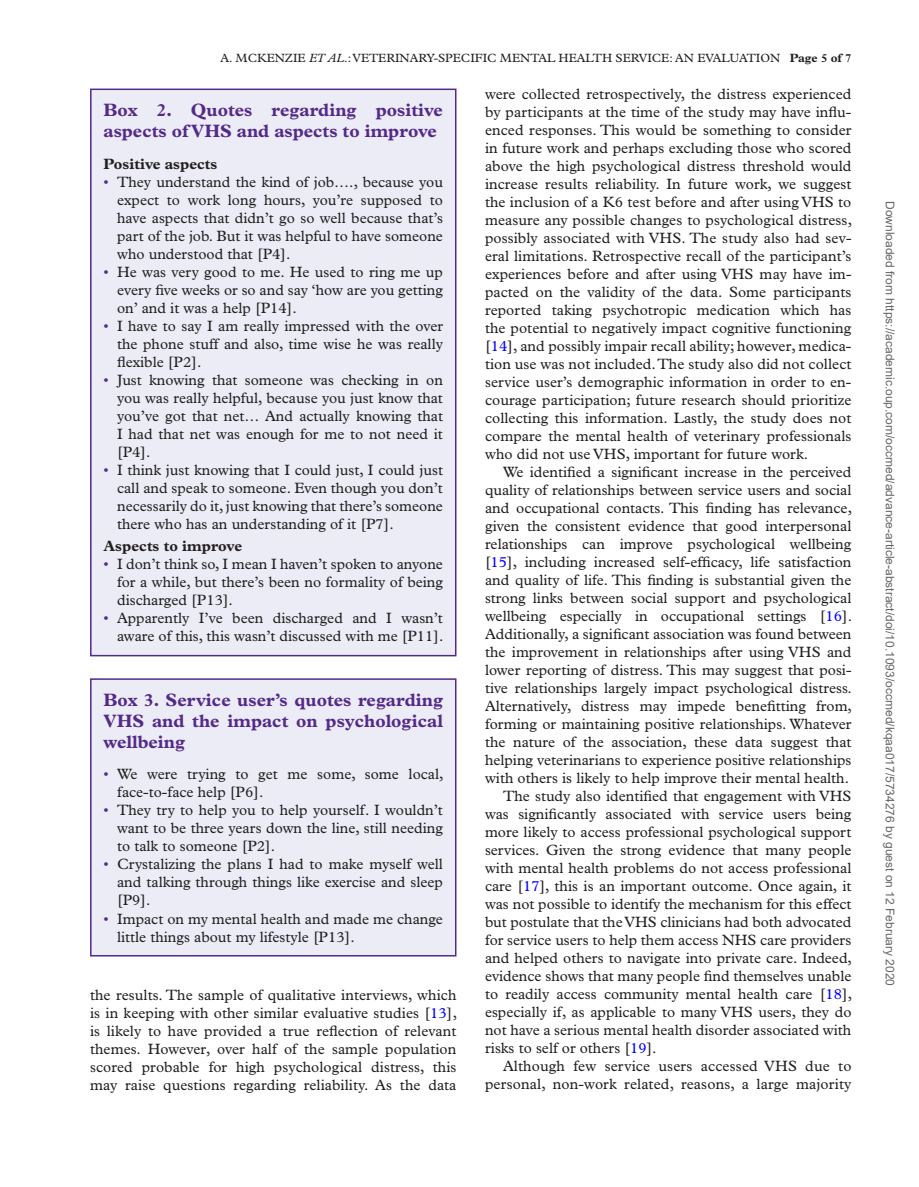
<style>
.page{position:relative;width:919px;height:1187px;background:#fff}
.page>*{position:absolute;margin:0;border:0;box-sizing:border-box;transform-origin:0 0}
.t1{font:700 18px/21px "Plantin Std";color:#542989}
.t2{font:15px/18px "Plantin Std";color:#231f20;text-align:justify}
.t3{font:700 15px "Plantin Std";color:#231f20}
.t4{font:12px "Arial";color:#666}
.t5{font:12px "Plantin Std";color:#231f20}
.s1{font-style:italic}
.s2{font-weight:700}
.s3{color:#542989}
.s4{color:#00f}
</style>
<div class="page">
<div style="left:91px;top:89px;width:364px;height:566px;background:#ebecf5"></div>
<div style="left:90px;top:89px;width:366px;height:567px;border:2px solid #542989"></div>
<div style="left:91px;top:679px;width:364px;height:276px;background:#ebecf5"></div>
<div style="left:90px;top:678px;width:366px;height:278px;border:2px solid #542989"></div>
<p class="t5" style="left:220px;top:51px;width:632px">A. MCKENZIE <span class="s1">ET AL</span>.: VETERINARY-SPECIFIC MENTAL HEALTH SERVICE: AN EVALUATION <span class="s2">Page 5 of 7</span></p>
<p class="t1" style="left:104px;top:99px;width:341px">Box 2. Quotes regarding positive aspects of VHS and aspects to improve</p>
<p class="t3" style="left:104px;top:154px;width:115px">Positive aspects</p>
<p class="t2" style="left:117px;top:173px;width:327px;text-indent:-14px"><span class="s3">•</span> They understand the kind of job…., because you expect to work long hours, you’re supposed to have aspects that didn’t go so well because that’s part of the job. But it was helpful to have someone who understood that [P4].</p>
<p class="t2" style="left:117px;top:263px;width:327px;text-indent:-14px"><span class="s3">•</span> He was very good to me. He used to ring me up every five weeks or so and say ‘how are you getting on’ and it was a help [P14].</p>
<p class="t2" style="left:117px;top:317px;width:327px;text-indent:-14px"><span class="s3">•</span> I have to say I am really impressed with the over the phone stuff and also, time wise he was really flexible [P2].</p>
<p class="t2" style="left:117px;top:371px;width:327px;text-indent:-14px"><span class="s3">•</span> Just knowing that someone was checking in on you was really helpful, because you just know that you’ve got that net… And actually knowing that I had that net was enough for me to not need it [P4].</p>
<p class="t2" style="left:117px;top:461px;width:327px;text-indent:-14px"><span class="s3">•</span> I think just knowing that I could just, I could just call and speak to someone. Even though you don’t necessarily do it, just knowing that there’s someone there who has an understanding of it [P7].</p>
<p class="t3" style="left:104px;top:537px;width:140px">Aspects to improve</p>
<p class="t2" style="left:117px;top:555px;width:327px;text-indent:-14px"><span class="s3">•</span> I don’t think so, I mean I haven’t spoken to anyone for a while, but there’s been no formality of being discharged [P13].</p>
<p class="t2" style="left:104px;top:609px;width:341px;text-align:right"><span class="s3">•</span> Apparently I’ve been discharged and I wasn’t aware of this, this wasn’t discussed with me [P11].</p>
<p class="t1" style="left:104px;top:689px;width:341px;text-align:justify">Box 3. Service user’s quotes regarding VHS and the impact on psychological wellbeing</p>
<p class="t2" style="left:117px;top:765px;width:328px;text-indent:-14px"><span class="s3">•</span> We were trying to get me some, some local, face-to-face help [P6].</p>
<p class="t2" style="left:117px;top:801px;width:327px;text-indent:-14px"><span class="s3">•</span> They try to help you to help yourself. I wouldn’t want to be three years down the line, still needing to talk to someone [P2].</p>
<p class="t2" style="left:117px;top:855px;width:327px;text-indent:-14px"><span class="s3">•</span> Crystalizing the plans I had to make myself well and talking through things like exercise and sleep [P9].</p>
<p class="t2" style="left:117px;top:909px;width:327px;text-indent:-14px"><span class="s3">•</span> Impact on my mental health and made me change little things about my lifestyle [P13].</p>
<p class="t2" style="left:90px;top:985px;width:368px">the results. The sample of qualitative interviews, which is in keeping with other similar evaluative studies [<span class="s4">13</span>], is likely to have provided a true reflection of relevant themes. However, over half of the sample population scored probable for high psychological distress, this may raise questions regarding reliability. As the data</p>
<p class="t2" style="left:485px;top:85px;width:368px">were collected retrospectively, the distress experienced by participants at the time of the study may have influ&shy;enced responses. This would be something to consider in future work and perhaps excluding those who scored above the high psychological distress threshold would increase results reliability. In future work, we suggest the inclusion of a K6 test before and after using VHS to measure any possible changes to psychological distress, possibly associated with VHS. The study also had sev&shy;eral limitations. Retrospective recall of the participant’s experiences before and after using VHS may have im&shy;pacted on the validity of the data. Some participants reported taking psychotropic medication which has the potential to negatively impact cognitive functioning [<span class="s4">14</span>], and possibly impair recall ability; however, medica&shy;tion use was not included. The study also did not collect service user’s demographic information in order to en&shy;courage participation; future research should prioritize collecting this information. Lastly, the study does not compare the mental health of veterinary professionals who did not use VHS, important for future work.</p>
<p class="t2" style="left:503px;top:463px;width:350px">We identified a significant increase in the perceived</p>
<p class="t2" style="left:485px;top:481px;width:368px">quality of relationships between service users and social</p>
<p class="t2" style="left:485px;top:499px;width:368px">and occupational contacts. This finding has relevance,</p>
<p class="t2" style="left:485px;top:517px;width:368px">given the consistent evidence that good interpersonal</p>
<p class="t2" style="left:485px;top:535px;width:368px">relationships can improve psychological wellbeing</p>
<p class="t2" style="left:485px;top:553px;width:368px">[<span class="s4">15</span>], including increased self-efficacy, life satisfaction</p>
<p class="t2" style="left:485px;top:571px;width:368px">and quality of life. This finding is substantial given the</p>
<p class="t2" style="left:485px;top:589px;width:368px">strong links between social support and psychological</p>
<p class="t2" style="left:485px;top:607px;width:368px">wellbeing especially in occupational settings [<span class="s4">16</span>].</p>
<p class="t2" style="left:485px;top:625px;width:368px">Additionally, a significant association was found between</p>
<p class="t2" style="left:485px;top:643px;width:368px">the improvement in relationships after using VHS and</p>
<p class="t2" style="left:485px;top:661px;width:368px">lower reporting of distress. This may suggest that posi-</p>
<p class="t2" style="left:485px;top:679px;width:368px">tive relationships largely impact psychological distress.</p>
<p class="t2" style="left:485px;top:697px;width:368px">Alternatively, distress may impede benefitting from,</p>
<p class="t2" style="left:485px;top:715px;width:368px">forming or maintaining positive relationships. Whatever</p>
<p class="t2" style="left:485px;top:733px;width:368px">the nature of the association, these data suggest that</p>
<p class="t2" style="left:485px;top:751px;width:368px">helping veterinarians to experience positive relationships</p>
<p class="t2" style="left:485px;top:769px;width:365px">with others is likely to help improve their mental health.</p>
<p class="t2" style="left:503px;top:787px;width:350px">The study also identified that engagement with VHS</p>
<p class="t2" style="left:485px;top:805px;width:368px">was significantly associated with service users being</p>
<p class="t2" style="left:485px;top:823px;width:368px">more likely to access professional psychological support</p>
<p class="t2" style="left:485px;top:841px;width:368px">services. Given the strong evidence that many people</p>
<p class="t2" style="left:485px;top:859px;width:368px">with mental health problems do not access professional</p>
<p class="t2" style="left:485px;top:877px;width:368px">care [<span class="s4">17</span>], this is an important outcome. Once again, it</p>
<p class="t2" style="left:485px;top:895px;width:368px">was not possible to identify the mechanism for this effect</p>
<p class="t2" style="left:485px;top:913px;width:368px">but postulate that the VHS clinicians had both advocated</p>
<p class="t2" style="left:485px;top:931px;width:368px">for service users to help them access NHS care providers</p>
<p class="t2" style="left:485px;top:949px;width:368px">and helped others to navigate into private care. Indeed,</p>
<p class="t2" style="left:485px;top:967px;width:368px">evidence shows that many people find themselves unable</p>
<p class="t2" style="left:485px;top:985px;width:368px">to readily access community mental health care [<span class="s4">18</span>],</p>
<p class="t2" style="left:485px;top:1003px;width:368px">especially if, as applicable to many VHS users, they do</p>
<p class="t2" style="left:485px;top:1021px;width:368px">not have a serious mental health disorder associated with</p>
<p class="t2" style="left:485px;top:1039px;width:173px">risks to self or others [<span class="s4">19</span>].</p>
<p class="t2" style="left:503px;top:1057px;width:350px">Although few service users accessed VHS due to</p>
<p class="t2" style="left:485px;top:1075px;width:368px">personal, non-work related, reasons, a large majority</p>
<p class="t4" style="left:894px;top:201px;width:786px;rotate:90deg">Downloaded from https://academic.oup.com/occmed/advance-article-abstract/doi/10.1093/occmed/kqaa017/5734276 by guest on 12 February 2020</p>
</div>
